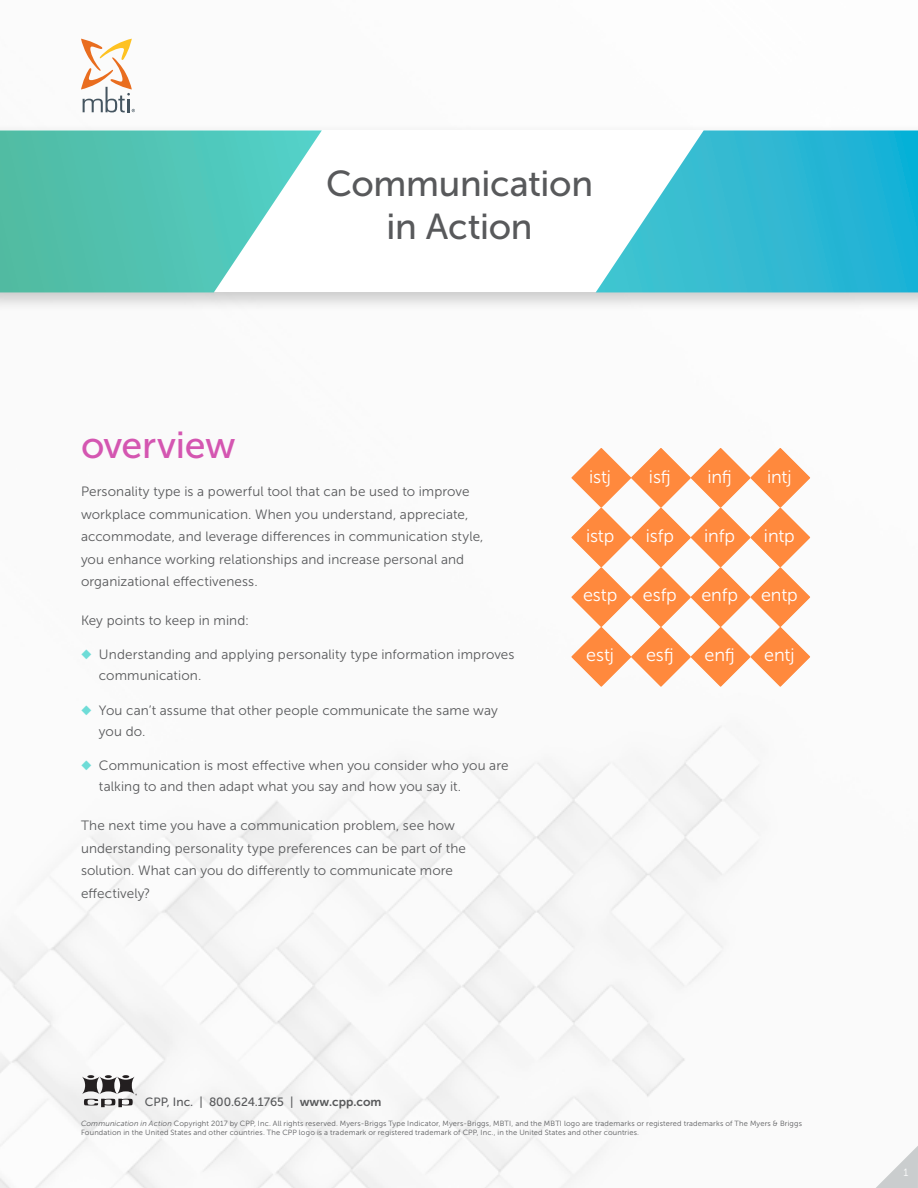
<style>
.page{position:relative;width:918px;height:1188px;background:#fff}
.page>*{position:absolute;margin:0;border:0;box-sizing:border-box;transform-origin:0 0}
.t1{font:37.5px "Museo Sans 500";letter-spacing:-.005em;color:#d456b1}
.t2{font:36px/43.2px "Museo Sans 500";letter-spacing:-.005em;color:#58595b;text-align:center}
.t3{font:18px "Museo Sans 300";letter-spacing:-.01em;color:#fff}
.t4{font:13.5px/22.5px "Museo Sans 300";letter-spacing:.01em;color:#58595b}
.t5{font:12px "Museo Sans 500";color:#58595b}
.t6{font:10.5px "Museo Sans 300";color:#fff}
.t7{font:7.5px/9px "Museo Sans 300";letter-spacing:.02em;color:#58595b}
.s1{color:#6edcd7}
.s2{font-family:"Museo Sans 700"}
.s3{font-style:italic}
</style>
<div class="page">
<img style="left:0;top:38px;width:811px;height:1150px">
<div style="left:0;top:123px;width:918px;height:191px;background:#000;opacity:.2"></div>
<svg style="left:0;top:130px;width:918px;height:162px"></svg>
<svg style="left:876px;top:1146px;width:42px;height:42px"></svg>
<svg style="left:571px;top:448px;width:239px;height:239px"></svg>
<svg style="left:81px;top:39px;width:54px;height:73px"></svg>
<svg style="left:82px;top:1075px;width:55px;height:32px"></svg>
<h1 class="t1" style="left:81px;top:424px;width:156px">overview</h1>
<h2 class="t2" style="left:326px;top:162px;width:269px">Communication in Action</h2>
<p class="t4" style="left:81px;top:480px;width:404px">Personality type is a powerful tool that can be used to improve workplace communication. When you understand, appreciate, accommodate, and leverage differences in communication style, you enhance working relationships and increase personal and organizational effectiveness.</p>
<p class="t4" style="left:81px;top:609px;width:170px">Key points to keep in mind:</p>
<p class="t4" style="left:99px;top:644px;width:417px;line-height:21px;text-indent:-18px"><span class="s1">◆</span> Understanding and applying personality type information improves communication.</p>
<p class="t4" style="left:99px;top:700px;width:400px;line-height:21px;text-indent:-18px"><span class="s1">◆</span> You can’t assume that other people communicate the same way you do.</p>
<p class="t4" style="left:99px;top:755px;width:411px;line-height:21px;text-indent:-18px"><span class="s1">◆</span> Communication is most effective when you consider who you are talking to and then adapt what you say and how you say it.</p>
<p class="t4" style="left:81px;top:814px;width:387px">The next time you have a communication problem, see how understanding personality type preferences can be part of the solution. What can you do differently to communicate more effectively?</p>
<h3 class="t3" style="left:589px;top:468px;width:23px">istj</h3>
<h3 class="t3" style="left:649px;top:468px;width:23px">isfj</h3>
<h3 class="t3" style="left:707px;top:468px;width:26px">infj</h3>
<h3 class="t3" style="left:767px;top:468px;width:26px">intj</h3>
<h3 class="t3" style="left:586px;top:526px;width:30px">istp</h3>
<h3 class="t3" style="left:646px;top:526px;width:30px">isfp</h3>
<h3 class="t3" style="left:704px;top:526px;width:32px">infp</h3>
<h3 class="t3" style="left:764px;top:526px;width:32px">intp</h3>
<h3 class="t3" style="left:583px;top:586px;width:36px">estp</h3>
<h3 class="t3" style="left:643px;top:586px;width:35px">esfp</h3>
<h3 class="t3" style="left:701px;top:586px;width:38px">enfp</h3>
<h3 class="t3" style="left:761px;top:586px;width:38px">entp</h3>
<h3 class="t3" style="left:586px;top:645px;width:29px">estj</h3>
<h3 class="t3" style="left:646px;top:645px;width:29px">esfj</h3>
<h3 class="t3" style="left:704px;top:645px;width:32px">enfj</h3>
<h3 class="t3" style="left:764px;top:645px;width:32px">entj</h3>
<p class="t5" style="left:145px;top:1095px;width:238px">CPP, Inc. | 800.624.1765 | <span class="s2">www.cpp.com</span></p>
<p class="t7" style="left:81px;top:1119px;width:723px"><span class="s3">Communication in Action</span> Copyright 2017 by CPP, Inc. All rights reserved. Myers-Briggs Type Indicator, Myers-Briggs, MBTI, and the MBTI logo are trademarks or registered trademarks of The Myers &amp; Briggs<br>Foundation in the United States and other countries. The CPP logo is a trademark or registered trademark of CPP, Inc., in the United States and other countries.</p>
<p class="t6" style="left:903px;top:1166px;width:6px">1</p>
</div>
